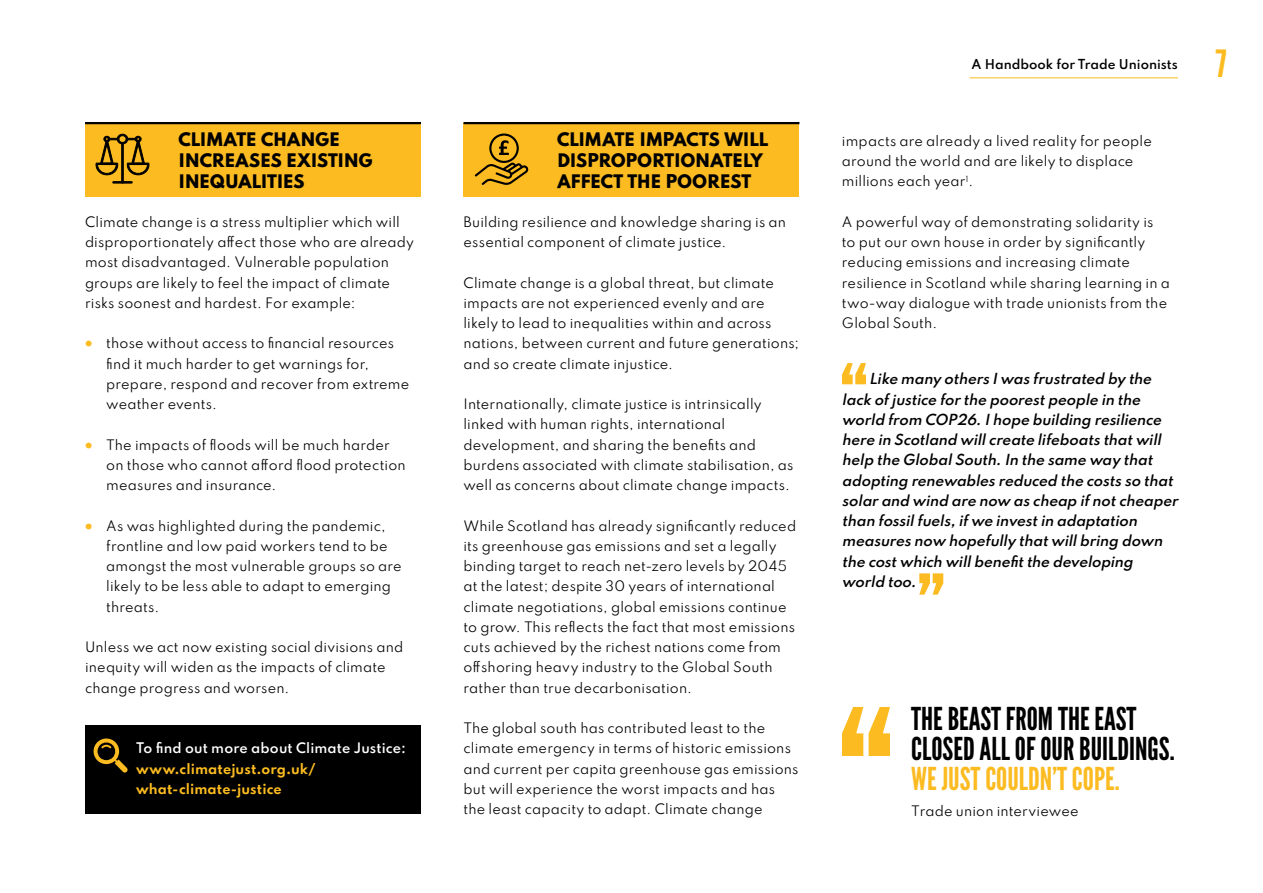
<style>
.page{position:relative;width:1263px;height:893px;background:#fff}
.page>*{position:absolute;margin:0;border:0;box-sizing:border-box;transform-origin:0 0}
.t1{font:37.5px "League Gothic";color:#fbbb21}
.t2{font:31.5px/30px "League Gothic";color:#000}
.t3{font:31.5px "League Gothic";color:#fbbb21}
.t4{font:800 16.5px/21px "Spartan";letter-spacing:-.02em;color:#000}
.t5{font:italic 600 13.5px/20.2px "Spartan";color:#000}
.t6{font:12.75px/20.2px "Spartan";letter-spacing:.01em;color:#000}
.t7{font:700 12.75px/20.2px "Spartan";letter-spacing:.005em;color:#fbbb21}
.t8{font:600 12.75px "Spartan";letter-spacing:.01em;color:#fff}
.t9{font:600 12px "Spartan";color:#000}
.s1{font-weight:900;color:#fbbb21}
</style>
<div class="page">
<hr style="left:969px;top:77px;width:209px;height:1px;background:#fbbb21">
<div style="left:85px;top:123px;width:336px;height:73px;background:#fbbb21"></div>
<hr style="left:85px;top:122px;width:336px;height:2px;background:#000">
<div style="left:85px;top:725px;width:336px;height:89px;background:#000"></div>
<svg style="left:113px;top:181px;width:19px;height:2px"></svg>
<div style="left:121px;top:142px;width:3px;height:41px;border:1px solid #000"></div>
<svg style="left:96px;top:134px;width:53px;height:41px"></svg>
<svg style="left:94px;top:738px;width:34px;height:34px"></svg>
<div style="left:463px;top:123px;width:336px;height:73px;background:#fbbb21"></div>
<hr style="left:463px;top:122px;width:336px;height:2px;background:#000">
<svg style="left:475px;top:133px;width:53px;height:52px"></svg>
<svg style="left:842px;top:363px;width:24px;height:21px"></svg>
<svg style="left:919px;top:573px;width:24px;height:22px"></svg>
<svg style="left:842px;top:707px;width:48px;height:49px"></svg>
<p class="t4" style="left:179px;top:128px;width:196px">CLIMATE CHANGE<br>INCREASES EXISTING<br>INEQUALITIES</p>
<p class="t6" style="left:85px;top:211px;width:331px">Climate change is a stress multiplier which will disproportionately affect those who are already most disadvantaged. Vulnerable population groups are likely to feel the impact of climate risks soonest and hardest. For example:</p>
<p class="t6" style="left:106px;top:333px;width:304px;text-indent:-21px"><span class="s1">•</span> those without access to financial resources find it much harder to get warnings for, prepare, respond and recover from extreme weather events.</p>
<p class="t6" style="left:106px;top:434px;width:301px;text-indent:-21px"><span class="s1">•</span> The impacts of floods will be much harder on those who cannot afford flood protection measures and insurance.</p>
<p class="t6" style="left:106px;top:515px;width:297px;text-indent:-21px"><span class="s1">•</span> As was highlighted during the pandemic, frontline and low paid workers tend to be amongst the most vulnerable groups so are likely to be less able to adapt to emerging threats.</p>
<p class="t6" style="left:85px;top:636px;width:320px">Unless we act now existing social divisions and inequity will widen as the impacts of climate change progress and worsen.</p>
<p class="t8" style="left:136px;top:738px;width:271px">To find out more about Climate Justice:</p>
<p class="t7" style="left:136px;top:758px;width:181px">www.climatejust.org.uk/ what-climate-justice</p>
<p class="t4" style="left:557px;top:128px;width:212px">CLIMATE IMPACTS WILL<br>DISPROPORTIONATELY<br>AFFECT THE POOREST</p>
<p class="t6" style="left:463px;top:211px;width:324px">Building resilience and knowledge sharing is an essential component of climate justice.</p>
<p class="t6" style="left:463px;top:272px;width:337px">Climate change is a global threat, but climate impacts are not experienced evenly and are likely to lead to inequalities within and across nations, between current and future generations; and so create climate injustice.</p>
<p class="t6" style="left:463px;top:393px;width:331px">Internationally, climate justice is intrinsically linked with human rights, international development, and sharing the benefits and burdens associated with climate stabilisation, as well as concerns about climate change impacts.</p>
<p class="t6" style="left:463px;top:515px;width:334px">While Scotland has already significantly reduced its greenhouse gas emissions and set a legally binding target to reach net-zero levels by 2045 at the latest; despite 30 years of international climate negotiations, global emissions continue to grow. This reflects the fact that most emissions cuts achieved by the richest nations come from offshoring heavy industry to the Global South rather than true decarbonisation.</p>
<p class="t6" style="left:463px;top:717px;width:336px">The global south has contributed least to the climate emergency in terms of historic emissions and current per capita greenhouse gas emissions but will experience the worst impacts and has the least capacity to adapt. Climate change</p>
<p class="t9" style="left:971px;top:55px;width:208px">A Handbook for Trade Unionists</p>
<p class="t6" style="left:842px;top:130px;width:311px">impacts are already a lived reality for people around the world and are likely to displace millions each year<sup>1</sup>.</p>
<p class="t6" style="left:842px;top:211px;width:330px">A powerful way of demonstrating solidarity is to put our own house in order by significantly reducing emissions and increasing climate resilience in Scotland while sharing learning in a two-way dialogue with trade unionists from the Global South.</p>
<p class="t5" style="left:842px;top:368px;width:341px;text-indent:27px">Like many othersIwasfrustrated by the lack ofjustice forthe poorestpeople in the world from COP26.Ihope building resilience here in Scotland willcreate lifeboatsthatwill help the GlobalSouth.In the same way that adopting renewablesreduced the costsso that solarand wind are now ascheap ifnotcheaper than fossilfuels,ifwe investin adaptation measuresnow hopefully thatwillbring down the costwhich willbenefitthe developing world too.</p>
<h1 class="t1" style="left:1216px;top:41px;width:12px">7</h1>
<h2 class="t2" style="left:911px;top:704px;width:265px">THE BEAST FROM THE EAST<br>CLOSED ALL OF OUR BUILDINGS.</h2>
<h2 class="t3" style="left:911px;top:760px;width:210px">WE JUST COULDN’T COPE.</h2>
<p class="t6" style="left:911px;top:800px;width:169px">Trade union interviewee</p>
</div>
